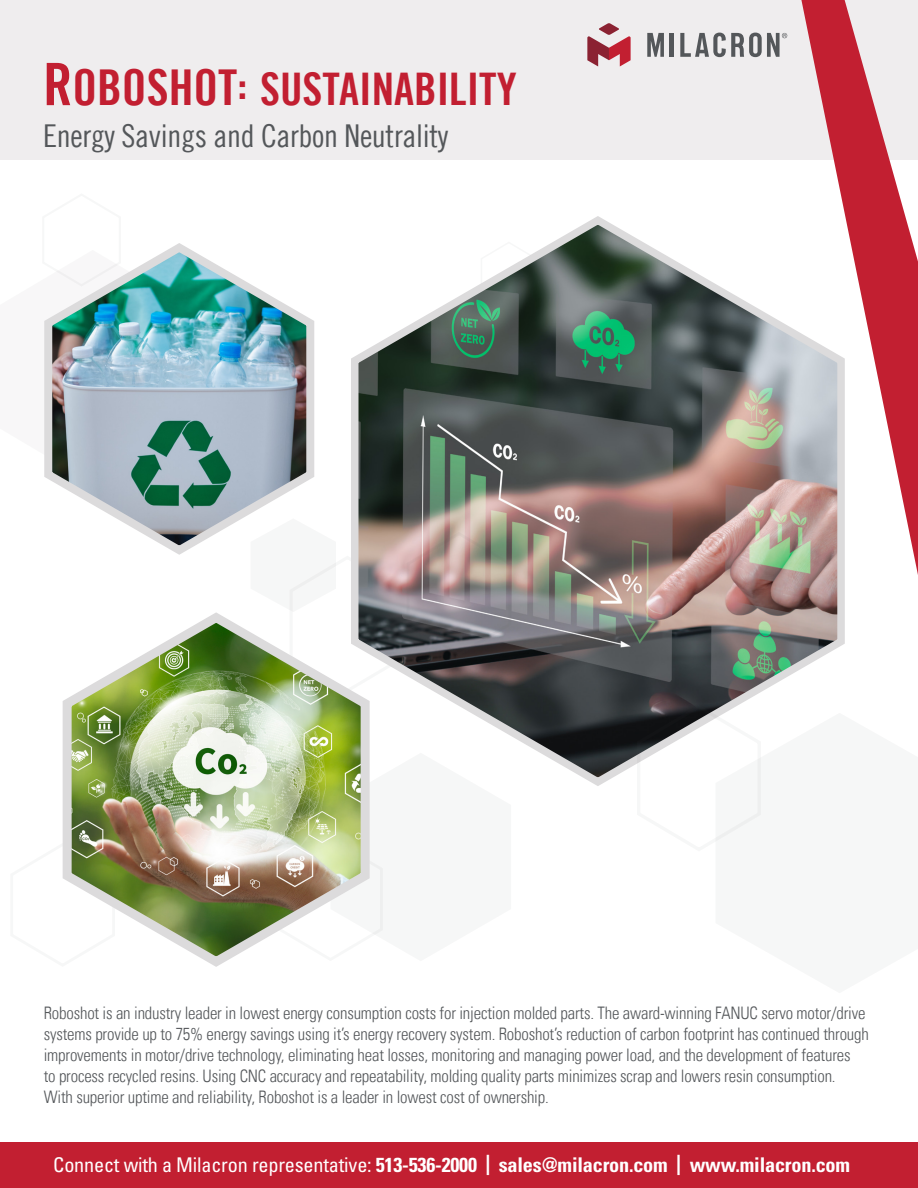
<style>
.page{position:relative;width:918px;height:1188px;background:#fff}
.page>*{position:absolute;margin:0;border:0;box-sizing:border-box;transform-origin:0 0}
.t1{font:45px "Trade Gothic LT Bold Cond Twenty";color:#c21f31}
.t2{font:31.5px "Trade Gothic LT Cond Eighteen";letter-spacing:-.01em;color:#54575a}
.t3{font:700 condensed 20.25px "Univers";letter-spacing:-.01em;color:#fff}
.Copy{font:300 condensed 17.25px/21px "Univers LT";letter-spacing:-.01em;color:#54575a}
.s1{font-size:58.5px}
.s2{font-size:49.5px}
.s3{font-weight:400}
</style>
<div class="page">
<div style="left:0;top:0;width:918px;height:160px;background:#efedee"></div>
<div style="left:0;top:1143px;width:918px;height:45px;background:#c21f31"></div>
<svg style="left:801px;top:0;width:117px;height:575px"></svg>
<svg style="left:647px;top:33px;width:17px;height:24px"></svg>
<hr style="left:670px;top:33px;width:4px;height:24px;background:#54575a">
<svg style="left:587px;top:23px;width:44px;height:43px"></svg>
<svg style="left:680px;top:33px;width:107px;height:24px"></svg>
<img style="left:351px;top:212px;width:498px;height:574px">
<svg style="left:374px;top:753px;width:137px;height:182px"></svg>
<img style="left:44px;top:243px;width:271px;height:312px">
<svg style="left:635px;top:703px;width:127px;height:139px"></svg>
<img style="left:62px;top:612px;width:312px;height:355px">
<img style="left:251px;top:518px;width:262px;height:176px">
<p class="t1" style="left:43px;top:62px;width:475px"><span class="s1">R</span><span class="s2">OBOSHOT</span>: SUSTAINABILITY</p>
<p class="t2" style="left:43px;top:117px;width:407px">Energy Savings and Carbon Neutrality</p>
<p class="Copy" style="left:44px;top:1002px;width:827px">Roboshot is an industry leader in lowest energy consumption costs for injection molded parts. The award-winning FANUC servo motor/drive systems provide up to 75% energy savings using it’s energy recovery system. Roboshot’s reduction of carbon footprint has continued through improvements in motor/drive technology, eliminating heat losses, monitoring and managing power load, and the development of features<br>to process recycled resins. Using CNC accuracy and repeatability, molding quality parts minimizes scrap and lowers resin consumption.<br>With superior uptime and reliability, Roboshot is a leader in lowest cost of ownership.</p>
<p class="t3" style="left:53px;top:1152px;width:798px"><span class="s3">Connect with a Milacron representative:</span> 513-536-2000 | sales@milacron.com | www.milacron.com</p>
</div>
